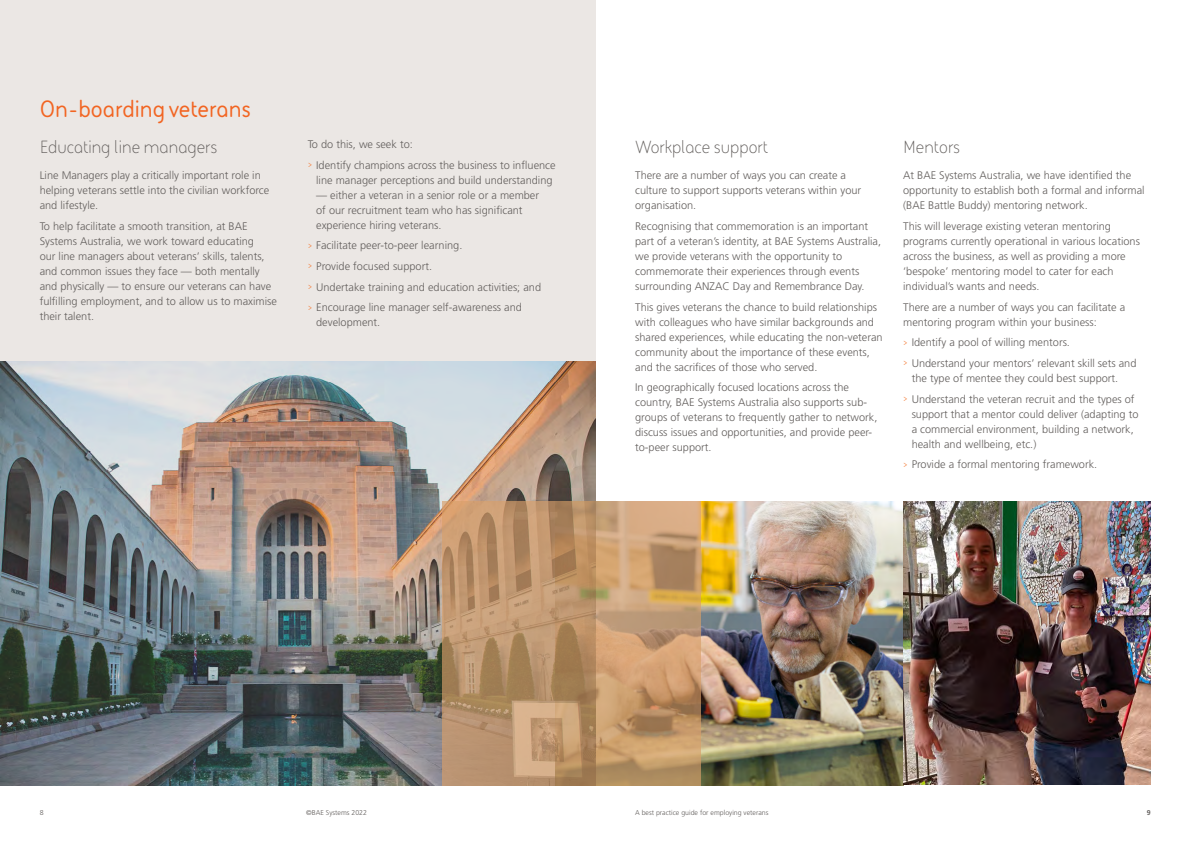
<style>
.page{position:relative;width:1191px;height:842px;background:#fff}
.page>*{position:absolute;margin:0;border:0;box-sizing:border-box;transform-origin:0 0}
.t1{font:700 24px "BAE Systems";color:#f26522}
.t2{font:18px "BAE Systems";color:#635f5d}
.t3{font:300 11px/15px "Frutiger LT Std";color:#635f5d}
.t4{font:300 7px "Frutiger LT Std";color:#635f5d}
.t5{font:700 7px "Frutiger LT Std";color:#635f5d}
.s1{font-family:"BAE Systems";font-weight:400;font-size:13px;color:#f47932}
</style>
<div class="page">
<div style="left:0;top:0;width:595px;height:786px;background:#e8e3e0"></div>
<img style="left:700px;top:502px;width:203px;height:284px">
<img style="left:0;top:361px;width:595px;height:425px">
<img style="left:903px;top:502px;width:247px;height:282px">
<svg style="left:441px;top:502px;width:259px;height:284px;background:#be956d"></svg>
<h1 class="t1" style="left:40px;top:92px;width:213px">On-boarding veterans</h1>
<h2 class="t2" style="left:40px;top:135px;width:179px">Educating line managers</h2>
<p class="t3" style="left:40px;top:168px;width:231px">Line Managers play a critically important role in helping veterans settle into the civilian workforce and lifestyle.</p>
<p class="t3" style="left:40px;top:219px;width:239px">To help facilitate a smooth transition, at BAE Systems Australia, we work toward educating<br>our line managers about veterans’ skills, talents, and common issues they face — both mentally and physically — to ensure our veterans can have fulfilling employment, and to allow us to maximise their talent.</p>
<p class="t3" style="left:308px;top:134px;width:249px;line-height:20.7px">To do this, we seek to:<br><span class="s1">›</span> Identify champions across the business to influence</p>
<p class="t3" style="left:316px;top:172px;width:238px">line manager perceptions and build understanding</p>
<p class="t3" style="left:316px;top:187px;width:224px">— either a veteran in a senior role or a member of our recruitment team who has significant experience hiring veterans.</p>
<p class="t3" style="left:308px;top:235px;width:235px;line-height:20.7px"><span class="s1">›</span> Facilitate peer-to-peer learning.<br><span class="s1">›</span> Provide focused support.<br><span class="s1">›</span> Undertake training and education activities; and <span class="s1">›</span> Encourage line manager self-awareness and</p>
<p class="t3" style="left:316px;top:315px;width:66px">development.</p>
<h2 class="t2" style="left:635px;top:135px;width:134px">Workplace support</h2>
<p class="t3" style="left:635px;top:168px;width:227px">There are a number of ways you can create a culture to support supports veterans within your organisation.</p>
<p class="t3" style="left:635px;top:219px;width:247px">Recognising that commemoration is an important part of a veteran’s identity, at BAE Systems Australia, we provide veterans with the opportunity to commemorate their experiences through events surrounding ANZAC Day and Remembrance Day.</p>
<p class="t3" style="left:635px;top:299px;width:249px">This gives veterans the chance to build relationships with colleagues who have similar backgrounds and shared experiences, while educating the non-veteran community about the importance of these events, and the sacrifices of those who served.</p>
<p class="t3" style="left:635px;top:380px;width:244px">In geographically focused locations across the country, BAE Systems Australia also supports sub&shy;groups of veterans to frequently gather to network, discuss issues and opportunities, and provide peer&shy;to-peer support.</p>
<h2 class="t2" style="left:903px;top:135px;width:59px">Mentors</h2>
<p class="t3" style="left:903px;top:168px;width:243px">At BAE Systems Australia, we have identified the opportunity to establish both a formal and informal (BAE Battle Buddy) mentoring network.</p>
<p class="t3" style="left:903px;top:219px;width:238px">This will leverage existing veteran mentoring programs currently operational in various locations across the business, as well as providing a more ‘bespoke’ mentoring model to cater for each individual’s wants and needs.</p>
<p class="t3" style="left:903px;top:299px;width:224px">There are a number of ways you can facilitate a mentoring program within your business:</p>
<p class="t3" style="left:903px;top:332px;width:235px;line-height:20.7px"><span class="s1">›</span> Identify a pool of willing mentors.<br><span class="s1">›</span> Understand your mentors’ relevant skill sets and</p>
<p class="t3" style="left:903px;top:368px;width:233px;line-height:20.7px;text-indent:9px">the type of mentee they could best support.<br><span class="s1">›</span> Understand the veteran recruit and the types of</p>
<p class="t3" style="left:911px;top:406px;width:228px">support that a mentor could deliver (adapting to a commercial environment, building a network, health and wellbeing, etc.)</p>
<p class="t3" style="left:903px;top:457px;width:196px"><span class="s1">›</span> Provide a formal mentoring framework.</p>
<p class="t4" style="left:40px;top:809px;width:5px">8</p>
<p class="t4" style="left:306px;top:809px;width:62px">©BAE Systems 2022</p>
<p class="t4" style="left:635px;top:809px;width:135px">A best practice guide for employing veterans</p>
<p class="t5" style="left:1146px;top:809px;width:5px">9</p>
</div>
